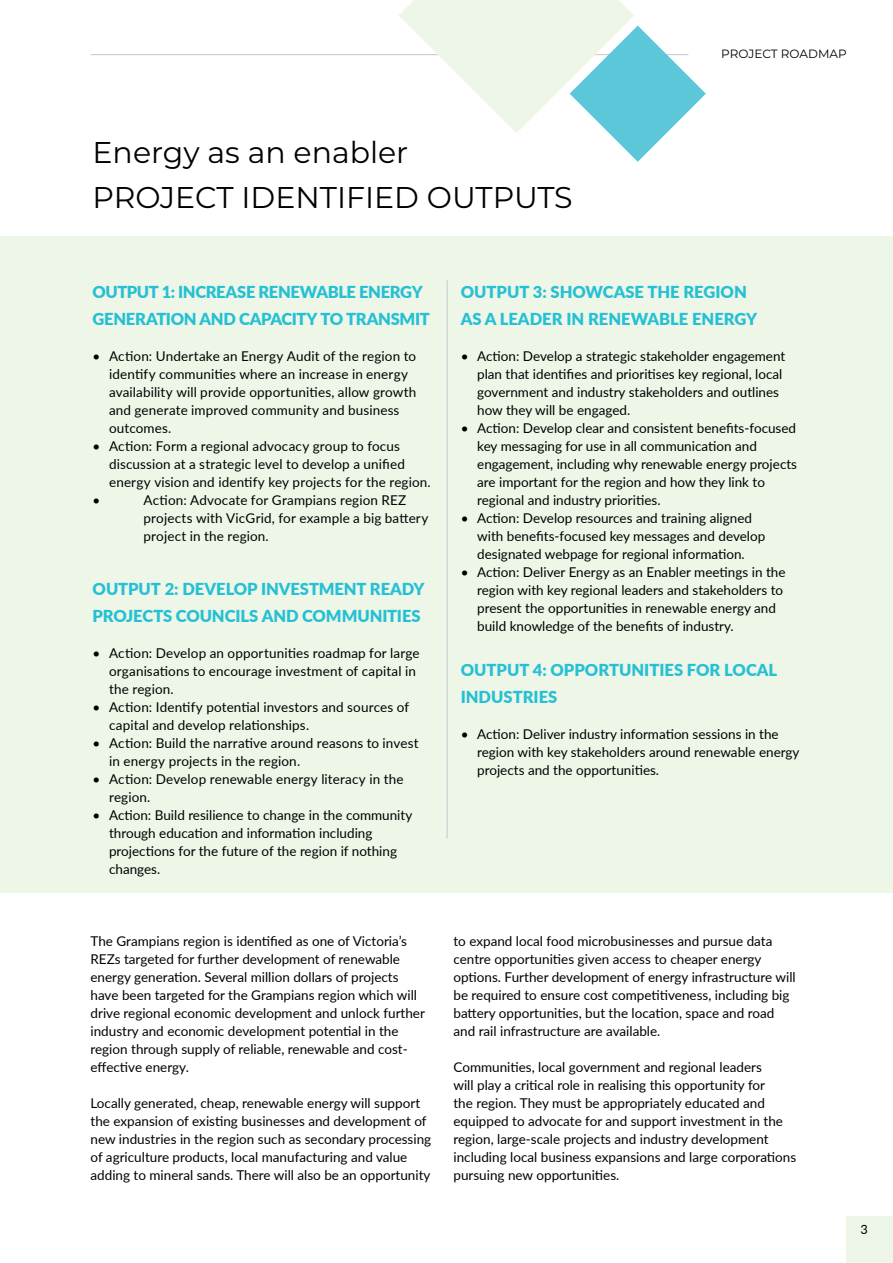
<style>
.page{position:relative;width:893px;height:1263px;background:#fff}
.page>*{position:absolute;margin:0;border:0;box-sizing:border-box;transform-origin:0 0}
.t1{font:30px/45px "Montserrat";color:#000}
.t2{font:900 16.5px/27px "Lato";letter-spacing:-.005em;color:#26c0d4}
.t3{font:13.5px/18px "Lato";color:#000}
.t4{font:12.75px "Lato";color:#000}
.t5{font:12px "Montserrat";color:#000}
</style>
<div class="page">
<div style="left:0;top:236px;width:893px;height:656px;background:#eef6e8"></div>
<hr style="left:447px;top:280px;width:1px;height:558px;background:#c4c8cb">
<hr style="left:91px;top:54px;width:597px;height:1px;background:#c4c8cb">
<div style="left:846px;top:1216px;width:47px;height:47px;background:#eef6e8"></div>
<svg style="left:399px;top:0;width:307px;height:162px"></svg>
<p class="t5" style="left:721px;top:45px;width:127px">PROJECT ROADMAP</p>
<h1 class="t1" style="left:93px;top:129px;width:482px">Energy as an enabler<br>PROJECT IDENTIFIED OUTPUTS</h1>
<p class="t2" style="left:93px;top:278px;width:339px">OUTPUT 1: INCREASE RENEWABLE ENERGY<br>GENERATION AND CAPACITY TO TRANSMIT</p>
<p class="t3" style="left:109px;top:347px;width:309px;text-indent:-16px">• Action: Undertake an Energy Audit of the region to identify communities where an increase in energy availability will provide opportunities, allow growth and generate improved community and business outcomes.</p>
<p class="t3" style="left:93px;top:437px;width:309px">• Action: Form a regional advocacy group to focus</p>
<p class="t3" style="left:109px;top:455px;width:297px">discussion at a strategic level to develop a unified</p>
<p class="t3" style="left:109px;top:473px;width:323px">energy vision and identify key projects for the region.</p>
<p class="t3" style="left:93px;top:491px;width:9px">•</p>
<p class="t3" style="left:144px;top:491px;width:286px">Action: Advocate for Grampians region REZ projects with VicGrid, for example a big battery project in the region.</p>
<p class="t2" style="left:93px;top:575px;width:334px">OUTPUT 2: DEVELOP INVESTMENT READY<br>PROJECTS COUNCILS AND COMMUNITIES</p>
<p class="t3" style="left:109px;top:644px;width:312px;text-indent:-16px">• Action: Develop an opportunities roadmap for large organisations to encourage investment of capital in the region.</p>
<p class="t3" style="left:109px;top:698px;width:302px;text-indent:-16px">• Action: Identify potential investors and sources of capital and develop relationships.</p>
<p class="t3" style="left:109px;top:734px;width:311px;text-indent:-16px">• Action: Build the narrative around reasons to invest in energy projects in the region.</p>
<p class="t3" style="left:109px;top:770px;width:296px;text-indent:-16px">• Action: Develop renewable energy literacy in the region.</p>
<p class="t3" style="left:109px;top:806px;width:305px;text-indent:-16px">• Action: Build resilience to change in the community through education and information including projections for the future of the region if nothing changes.</p>
<p class="t2" style="left:461px;top:278px;width:298px">OUTPUT 3: SHOWCASE THE REGION<br>AS A LEADER IN RENEWABLE ENERGY</p>
<p class="t3" style="left:477px;top:347px;width:310px;text-indent:-16px">• Action: Develop a strategic stakeholder engagement plan that identifies and prioritises key regional, local government and industry stakeholders and outlines how they will be engaged.</p>
<p class="t3" style="left:477px;top:419px;width:321px;text-indent:-16px">• Action: Develop clear and consistent benefits-focused key messaging for use in all communication and engagement, including why renewable energy projects are important for the region and how they link to regional and industry priorities.</p>
<p class="t3" style="left:477px;top:509px;width:290px;text-indent:-16px">• Action: Develop resources and training aligned with benefits-focused key messages and develop designated webpage for regional information.</p>
<p class="t3" style="left:477px;top:563px;width:310px;text-indent:-16px">• Action: Deliver Energy as an Enabler meetings in the region with key regional leaders and stakeholders to present the opportunities in renewable energy and build knowledge of the benefits of industry.</p>
<p class="t2" style="left:461px;top:656px;width:318px">OUTPUT 4: OPPORTUNITIES FOR LOCAL<br>INDUSTRIES</p>
<p class="t3" style="left:477px;top:725px;width:324px;text-indent:-16px">• Action: Deliver industry information sessions in the region with key stakeholders around renewable energy projects and the opportunities.</p>
<p class="t3" style="left:91px;top:932px;width:336px">The Grampians region is identified as one of Victoria’s REZs targeted for further development of renewable energy generation. Several million dollars of projects have been targeted for the Grampians region which will drive regional economic development and unlock further industry and economic development potential in the region through supply of reliable, renewable and cost&shy;effective energy.</p>
<p class="t3" style="left:91px;top:1094px;width:342px">Locally generated, cheap, renewable energy will support the expansion of existing businesses and development of new industries in the region such as secondary processing of agriculture products, local manufacturing and value adding to mineral sands. There will also be an opportunity</p>
<p class="t3" style="left:453px;top:932px;width:344px">to expand local food microbusinesses and pursue data centre opportunities given access to cheaper energy options. Further development of energy infrastructure will be required to ensure cost competitiveness, including big battery opportunities, but the location, space and road and rail infrastructure are available.</p>
<p class="t3" style="left:453px;top:1058px;width:344px">Communities, local government and regional leaders<br>will play a critical role in realising this opportunity for<br>the region. They must be appropriately educated and equipped to advocate for and support investment in the region, large-scale projects and industry development including local business expansions and large corporations pursuing new opportunities.</p>
<p class="t4" style="left:860px;top:1221px;width:9px">3</p>
</div>
